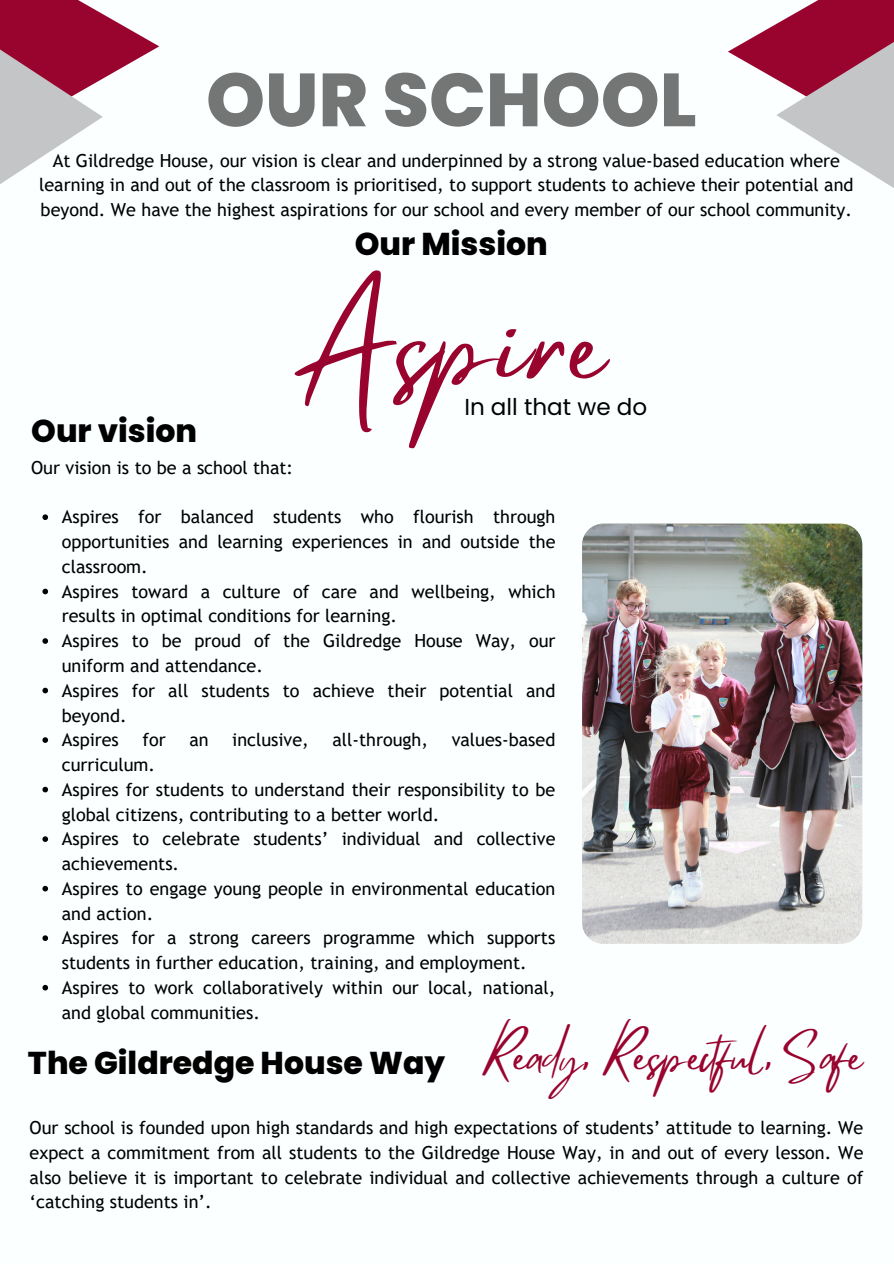
<style>
.page{position:relative;width:894px;height:1264px;background:#fff}
.page>*{position:absolute;margin:0;border:0;box-sizing:border-box;transform-origin:0 0}
.t1{font:112.05px "Mistrully";color:#99042f}
.t2{font:800 75px "Poppins";color:#747676}
.t3{font:44.1px "Mistrully";color:#99042f}
.t4{font:800 31.5px "Poppins";color:#000}
.t5{font:23.1px "Poppins";color:#000}
.t6{font:18px/24.8px "Trebuchet MS";color:#000}
</style>
<div class="page">
<div style="left:0;top:0;width:893px;height:1263px;background:#fbffff"></div>
<svg style="left:728px;top:24px;width:48px;height:55px"></svg>
<svg style="left:776px;top:0;width:117px;height:188px"></svg>
<svg style="left:103px;top:14px;width:56px;height:65px"></svg>
<svg style="left:0;top:0;width:103px;height:184px"></svg>
<img style="left:582px;top:523px;width:280px;height:420px;border-radius:21px">
<svg style="left:42px;top:514px;width:6px;height:6px"></svg>
<svg style="left:42px;top:588px;width:6px;height:6px"></svg>
<svg style="left:42px;top:638px;width:6px;height:6px"></svg>
<svg style="left:42px;top:687px;width:6px;height:6px"></svg>
<svg style="left:42px;top:737px;width:6px;height:6px"></svg>
<svg style="left:42px;top:786px;width:6px;height:6px"></svg>
<svg style="left:42px;top:836px;width:6px;height:6px"></svg>
<svg style="left:42px;top:885px;width:6px;height:6px"></svg>
<svg style="left:42px;top:935px;width:6px;height:6px"></svg>
<svg style="left:42px;top:984px;width:6px;height:6px"></svg>
<h2 class="t2" style="left:206px;top:47px;width:492px">OUR SCHOOL</h2>
<p class="t6" style="left:39px;top:148px;width:815px;text-align:center">At Gildredge House, our vision is clear and underpinned by a strong value-based education where learning in and out of the classroom is prioritised, to support students to achieve their potential and beyond. We have the highest aspirations for our school and every member of our school community.</p>
<p class="t4" style="left:31px;top:408px;width:167px">Our vision</p>
<p class="t4" style="left:355px;top:222px;width:194px">Our Mission</p>
<p class="t1" style="left:289px;top:254px;width:317px">Aspire</p>
<p class="t5" style="left:464px;top:391px;width:184px">In all that we do</p>
<h4 class="t6" style="left:31px;top:455px;width:263px">Our vision is to be a school that:</h4>
<h1 class="t6" style="left:62px;top:504px;width:495px;text-align:justify">Aspires for balanced students who flourish through opportunities and learning experiences in and outside the classroom.</h1>
<h5 class="t6" style="left:62px;top:579px;width:495px">Aspires toward a culture of care and wellbeing, which results in optimal conditions for learning.</h5>
<p class="t6" style="left:62px;top:628px;width:495px">Aspires to be proud of the Gildredge House Way, our uniform and attendance.</p>
<p class="t6" style="left:62px;top:678px;width:495px">Aspires for all students to achieve their potential and beyond.</p>
<p class="t6" style="left:62px;top:727px;width:59px">Aspires</p>
<p class="t6" style="left:142px;top:727px;width:25px">for</p>
<p class="t6" style="left:189px;top:727px;width:21px">an</p>
<p class="t6" style="left:232px;top:727px;width:78px">inclusive,</p>
<p class="t6" style="left:332px;top:727px;width:97px">all-through,</p>
<p class="t6" style="left:451px;top:727px;width:105px">values-based</p>
<p class="t6" style="left:62px;top:752px;width:95px">curriculum.</p>
<p class="t6" style="left:62px;top:777px;width:495px">Aspires for students to understand their responsibility to be global citizens, contributing to a better world.</p>
<p class="t6" style="left:62px;top:826px;width:495px">Aspires to celebrate students’ individual and collective achievements.</p>
<p class="t6" style="left:62px;top:876px;width:495px">Aspires to engage young people in environmental education and action.</p>
<p class="t6" style="left:62px;top:925px;width:495px">Aspires for a strong careers programme which supports students in further education, training, and employment.</p>
<p class="t6" style="left:62px;top:975px;width:495px">Aspires to work collaboratively within our local, national, and global communities.</p>
<p class="t3" style="left:483px;top:1020px;width:380px">Ready, Respectful, Safe</p>
<h3 class="t4" style="left:28px;top:1040px;width:418px">The Gildredge House Way</h3>
<h4 class="t6" style="left:30px;top:1115px;width:835px;text-align:justify">Our school is founded upon high standards and high expectations of students’ attitude to learning. We expect a commitment from all students to the Gildredge House Way, in and out of every lesson. We also believe it is important to celebrate individual and collective achievements through a culture of ‘catching students in’.</h4>
</div>
